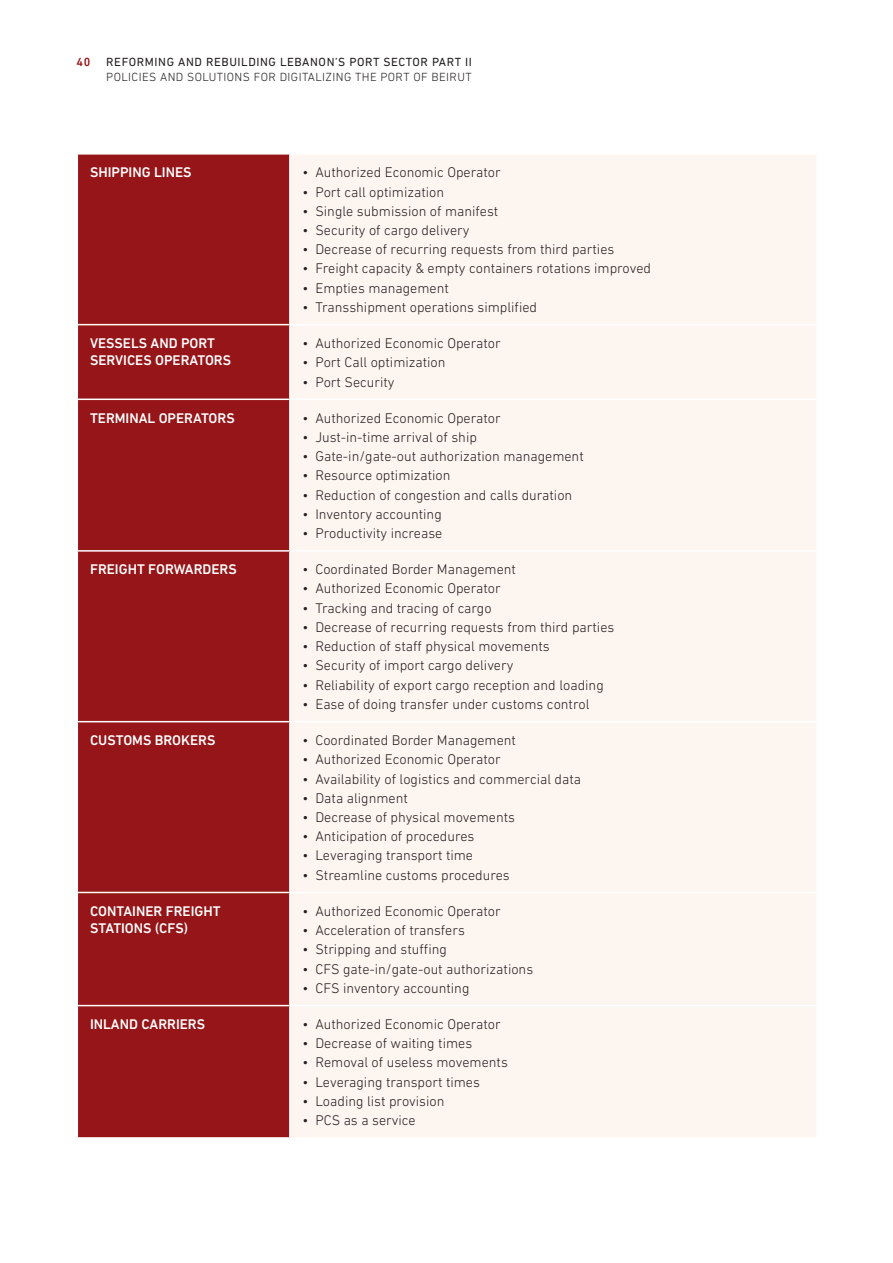
<style>
.page{position:relative;width:893px;height:1263px;background:#fff}
.page>*{position:absolute;margin:0;border:0;box-sizing:border-box;transform-origin:0 0}
.t1{font:300 14.25px "DIN Next LT Pro";color:#231f20}
.t2{font:500 14.25px/17.1px "DIN Next LT Pro";color:#fff}
.t3{font:300 12px "DIN Next LT Pro";letter-spacing:.035em;color:#231f20}
.t4{font:12px "DIN Next LT Pro";letter-spacing:.05em;color:#231f20}
.t5{font:500 12px "DIN Next LT Pro";color:#961518}
</style>
<div class="page">
<div style="left:78px;top:155px;width:211px;height:982px;background:#961518"></div>
<div style="left:291px;top:155px;width:525px;height:982px;background:#fdf5f0"></div>
<hr style="left:77px;top:324px;width:213px;height:1px;background:#fff">
<hr style="left:290px;top:324px;width:528px;height:1px;background:#fff">
<hr style="left:77px;top:399px;width:213px;height:1px;background:#fff">
<hr style="left:290px;top:399px;width:528px;height:1px;background:#fff">
<hr style="left:77px;top:550px;width:213px;height:2px;background:#fff">
<hr style="left:290px;top:550px;width:528px;height:2px;background:#fff">
<hr style="left:77px;top:721px;width:213px;height:1px;background:#fff">
<hr style="left:290px;top:721px;width:528px;height:1px;background:#fff">
<hr style="left:77px;top:892px;width:213px;height:1px;background:#fff">
<hr style="left:290px;top:892px;width:528px;height:1px;background:#fff">
<hr style="left:77px;top:1005px;width:213px;height:1px;background:#fff">
<hr style="left:290px;top:1005px;width:528px;height:1px;background:#fff">
<p class="t5" style="left:77px;top:55px;width:15px">40</p>
<p class="t4" style="left:106px;top:55px;width:367px">REFORMING AND REBUILDING LEBANON’S PORT SECTOR PART II</p>
<p class="t3" style="left:106px;top:70px;width:367px">POLICIES AND SOLUTIONS FOR DIGITALIZING THE PORT OF BEIRUT</p>
<p class="t2" style="left:90px;top:164px;width:103px">SHIPPING LINES</p>
<p class="t1" style="left:303px;top:164px;width:200px">• Authorized Economic Operator</p>
<p class="t1" style="left:303px;top:183px;width:143px">• Port call optimization</p>
<p class="t1" style="left:303px;top:203px;width:197px">• Single submission of manifest</p>
<p class="t1" style="left:303px;top:222px;width:168px">• Security of cargo delivery</p>
<p class="t1" style="left:303px;top:241px;width:313px">• Decrease of recurring requests from third parties</p>
<p class="t1" style="left:303px;top:260px;width:350px">• Freight capacity &amp; empty containers rotations improved</p>
<p class="t1" style="left:303px;top:280px;width:148px">• Empties management</p>
<p class="t1" style="left:303px;top:299px;width:236px">• Transshipment operations simplified</p>
<p class="t2" style="left:90px;top:335px;width:143px">VESSELS AND PORT<br>SERVICES OPERATORS</p>
<p class="t1" style="left:303px;top:335px;width:200px">• Authorized Economic Operator</p>
<p class="t1" style="left:303px;top:354px;width:144px">• Port Call optimization</p>
<p class="t1" style="left:303px;top:373px;width:93px">• Port Security</p>
<p class="t2" style="left:90px;top:409px;width:146px">TERMINAL OPERATORS</p>
<p class="t1" style="left:303px;top:410px;width:200px">• Authorized Economic Operator</p>
<p class="t1" style="left:303px;top:429px;width:176px">• Just-in-time arrival of ship</p>
<p class="t1" style="left:303px;top:448px;width:283px">• Gate-in/gate-out authorization management</p>
<p class="t1" style="left:303px;top:467px;width:149px">• Resource optimization</p>
<p class="t1" style="left:303px;top:487px;width:271px">• Reduction of congestion and calls duration</p>
<p class="t1" style="left:303px;top:506px;width:141px">• Inventory accounting</p>
<p class="t1" style="left:303px;top:525px;width:141px">• Productivity increase</p>
<p class="t2" style="left:90px;top:561px;width:148px">FREIGHT FORWARDERS</p>
<p class="t1" style="left:303px;top:561px;width:215px">• Coordinated Border Management</p>
<p class="t1" style="left:303px;top:580px;width:200px">• Authorized Economic Operator</p>
<p class="t1" style="left:303px;top:600px;width:190px">• Tracking and tracing of cargo</p>
<p class="t1" style="left:303px;top:619px;width:313px">• Decrease of recurring requests from third parties</p>
<p class="t1" style="left:303px;top:638px;width:249px">• Reduction of staff physical movements</p>
<p class="t1" style="left:303px;top:657px;width:212px">• Security of import cargo delivery</p>
<p class="t1" style="left:303px;top:677px;width:303px">• Reliability of export cargo reception and loading</p>
<p class="t1" style="left:303px;top:696px;width:288px">• Ease of doing transfer under customs control</p>
<p class="t2" style="left:90px;top:731px;width:127px">CUSTOMS BROKERS</p>
<p class="t1" style="left:303px;top:732px;width:215px">• Coordinated Border Management</p>
<p class="t1" style="left:303px;top:751px;width:200px">• Authorized Economic Operator</p>
<p class="t1" style="left:303px;top:770px;width:280px">• Availability of logistics and commercial data</p>
<p class="t1" style="left:303px;top:790px;width:107px">• Data alignment</p>
<p class="t1" style="left:303px;top:809px;width:214px">• Decrease of physical movements</p>
<p class="t1" style="left:303px;top:828px;width:173px">• Anticipation of procedures</p>
<p class="t1" style="left:303px;top:847px;width:172px">• Leveraging transport time</p>
<p class="t1" style="left:303px;top:866px;width:209px">• Streamline customs procedures</p>
<p class="t2" style="left:90px;top:902px;width:132px">CONTAINER FREIGHT<br>STATIONS (CFS)</p>
<p class="t1" style="left:303px;top:903px;width:200px">• Authorized Economic Operator</p>
<p class="t1" style="left:303px;top:922px;width:164px">• Acceleration of transfers</p>
<p class="t1" style="left:303px;top:941px;width:146px">• Stripping and stuffing</p>
<p class="t1" style="left:303px;top:960px;width:232px">• CFS gate-in/gate-out authorizations</p>
<p class="t1" style="left:303px;top:980px;width:168px">• CFS inventory accounting</p>
<p class="t2" style="left:90px;top:1015px;width:117px">INLAND CARRIERS</p>
<p class="t1" style="left:303px;top:1016px;width:200px">• Authorized Economic Operator</p>
<p class="t1" style="left:303px;top:1035px;width:171px">• Decrease of waiting times</p>
<p class="t1" style="left:303px;top:1054px;width:207px">• Removal of useless movements</p>
<p class="t1" style="left:303px;top:1073px;width:179px">• Leveraging transport times</p>
<p class="t1" style="left:303px;top:1093px;width:143px">• Loading list provision</p>
<p class="t1" style="left:303px;top:1112px;width:115px">• PCS as a service</p>
</div>
